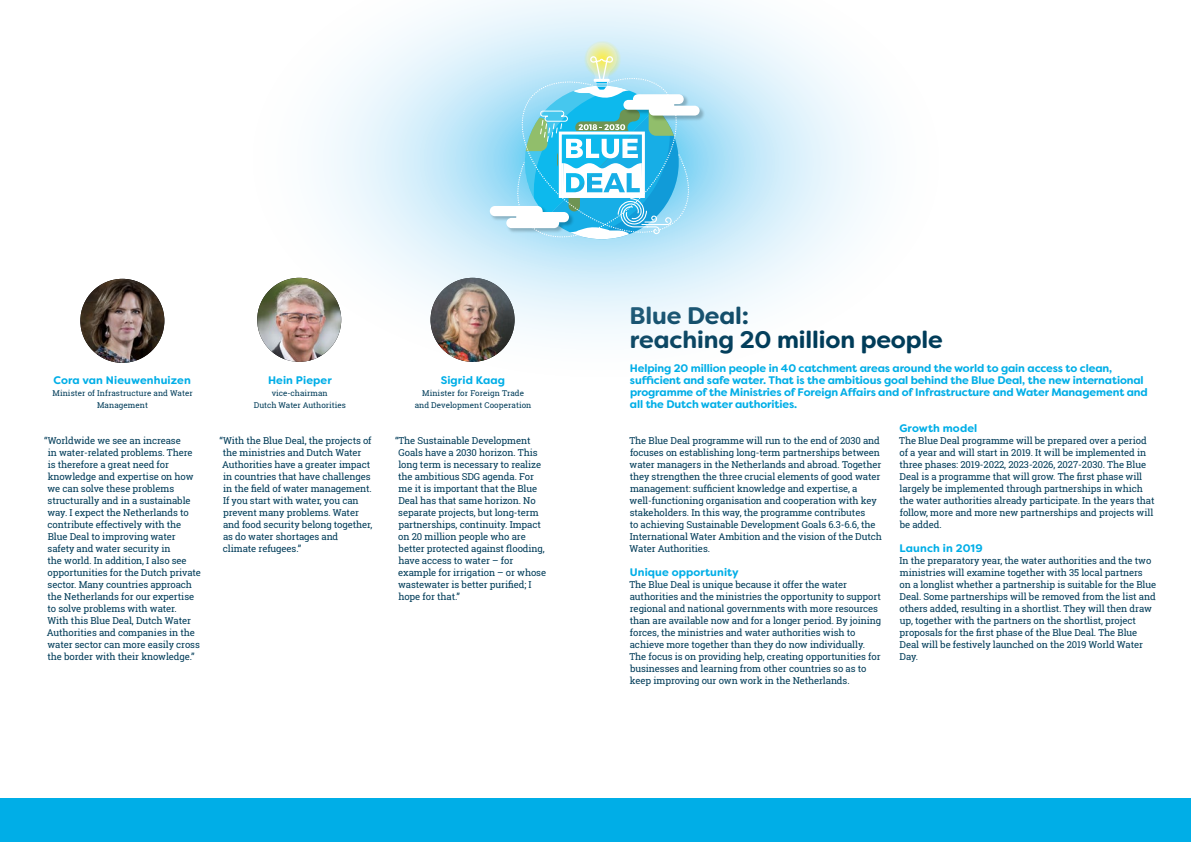
<style>
.page{position:relative;width:1191px;height:842px;background:#fff}
.page>*{position:absolute;margin:0;border:0;box-sizing:border-box;transform-origin:0 0}
.t1{font:700 24px/24px "Filson Soft";letter-spacing:-.005em;color:#003c59}
.t2{font:700 11px/12px "Filson Soft";letter-spacing:-.01em;color:#00aee7}
.t3{font:700 11px "Filson Soft";letter-spacing:.01em;color:#00aee7}
.t4{font:9.5px/12px "Roboto Slab";letter-spacing:-.01em;color:#003c59}
.t5{font:8px/12px "Roboto Slab";letter-spacing:.01em;color:#003c59;text-align:center}
</style>
<div class="page">
<div style="left:0;top:799px;width:1191px;height:43px;background:#00aee7"></div>
<svg style="left:80px;top:0;width:792px;height:363px"></svg>
<img style="left:488px;top:204px;width:2px;height:31px">
<img style="left:699px;top:93px;width:7px;height:29px">
<div style="left:568px;top:25px;width:67px;height:67px;background:#dbf1fb;border-radius:34px"></div>
<svg style="left:490px;top:43px;width:209px;height:205px;background:#93d7ed"></svg>
<p class="t3" style="left:53px;top:373px;width:139px">Cora van Nieuwenhuizen</p>
<p class="t5" style="left:52px;top:387px;width:142px">Minister of Infrastructure and Water<br>Management</p>
<p class="t4" style="left:44px;top:434px;width:158px">“Worldwide we see an increase<br>in water-related problems. There<br>is therefore a great need for knowledge and expertise on how we can solve these problems structurally and in a sustainable way. I expect the Netherlands to contribute effectively with the<br>Blue Deal to improving water safety and water security in<br>the world. In addition, I also see opportunities for the Dutch private sector. Many countries approach the Netherlands for our expertise to solve problems with water.<br>With this Blue Deal, Dutch Water<br>Authorities and companies in the water sector can more easily cross the border with their knowledge.”</p>
<p class="t4" style="left:220px;top:434px;width:154px">“With the Blue Deal, the projects of the ministries and Dutch Water<br>Authorities have a greater impact in countries that have challenges in the field of water management.<br>If you start with water, you can prevent many problems. Water and food security belong together, as do water shortages and<br>climate refugees.”</p>
<p class="t4" style="left:398px;top:434px;width:149px;text-indent:-3px">“The Sustainable Development<br>Goals have a 2030 horizon. This long term is necessary to realize the ambitious SDG agenda. For me it is important that the Blue<br>Deal has that same horizon. No separate projects, but long-term partnerships, continuity. Impact on 20 million people who are better protected against flooding, have access to water – for example for irrigation – or whose wastewater is better purified; I hope for that.”</p>
<p class="t3" style="left:268px;top:373px;width:65px">Hein Pieper</p>
<p class="t5" style="left:254px;top:387px;width:93px">vice-chairman<br>Dutch Water Authorities</p>
<p class="t3" style="left:441px;top:373px;width:66px">Sigrid Kaag</p>
<p class="t5" style="left:415px;top:387px;width:118px">Minister for Foreign Trade and Development Cooperation</p>
<h1 class="t1" style="left:629px;top:304px;width:315px">Blue Deal:<br>reaching 20 million people</h1>
<p class="t2" style="left:630px;top:362px;width:519px">Helping 20 million people in 40 catchment areas around the world to gain access to clean, sufficient and safe water. That is the ambitious goal behind the Blue Deal, the new international programme of the Ministries of Foreign Affairs and of Infrastructure and Water Management and all the Dutch water authorities.</p>
<p class="t4" style="left:629px;top:434px;width:254px">The Blue Deal programme will run to the end of 2030 and focuses on establishing long-term partnerships between water managers in the Netherlands and abroad. Together they strengthen the three crucial elements of good water management: sufficient knowledge and expertise, a well-functioning organisation and cooperation with key stakeholders. In this way, the programme contributes<br>to achieving Sustainable Development Goals 6.3-6.6, the International Water Ambition and the vision of the Dutch Water Authorities.</p>
<p class="t3" style="left:630px;top:565px;width:110px">Unique opportunity</p>
<p class="t4" style="left:629px;top:578px;width:253px">The Blue Deal is unique because it offer the water authorities and the ministries the opportunity to support regional and national governments with more resources than are available now and for a longer period. By joining forces, the ministries and water authorities wish to achieve more together than they do now individually.<br>The focus is on providing help, creating opportunities for businesses and learning from other countries so as to keep improving our own work in the Netherlands.</p>
<p class="t3" style="left:899px;top:421px;width:79px">Growth model</p>
<p class="t4" style="left:899px;top:434px;width:257px">The Blue Deal programme will be prepared over a period of a year and will start in 2019. It will be implemented in three phases: 2019-2022, 2023-2026, 2027-2030. The Blue Deal is a programme that will grow. The first phase will largely be implemented through partnerships in which the water authorities already participate. In the years that follow, more and more new partnerships and projects will be added.</p>
<p class="t3" style="left:899px;top:541px;width:84px">Launch in 2019</p>
<p class="t4" style="left:899px;top:554px;width:258px">In the preparatory year, the water authorities and the two ministries will examine together with 35 local partners<br>on a longlist whether a partnership is suitable for the Blue Deal. Some partnerships will be removed from the list and others added, resulting in a shortlist. They will then draw up, together with the partners on the shortlist, project proposals for the first phase of the Blue Deal. The Blue Deal will be festively launched on the 2019 World Water Day.</p>
</div>
